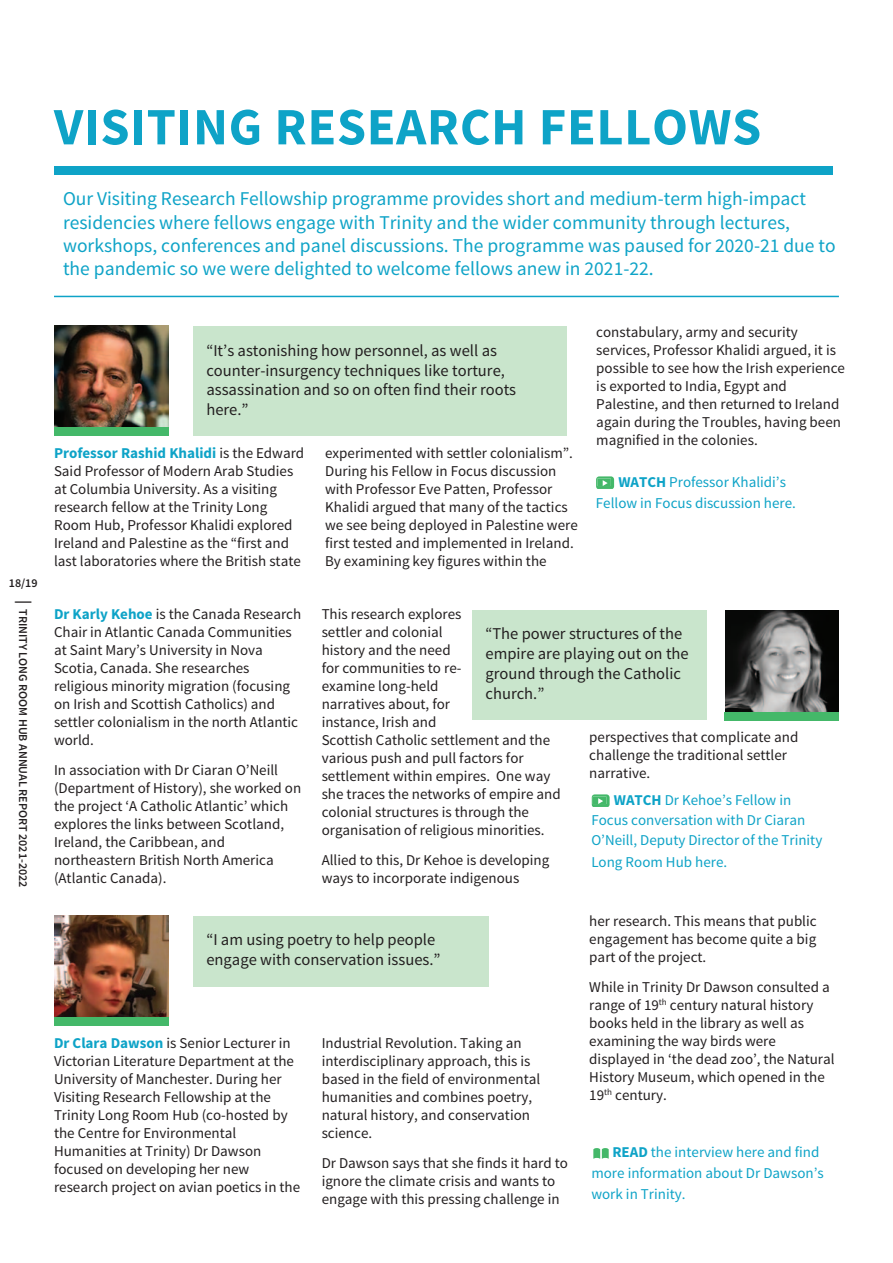
<style>
.page{position:relative;width:893px;height:1263px;background:#fff}
.page>*{position:absolute;margin:0;border:0;box-sizing:border-box;transform-origin:0 0}
.t1{font:700 52.5px "Source Sans Pro";letter-spacing:.015em;color:#0ea3c7}
.t2{font:19.5px/23.4px "Source Sans Pro";color:#0ea3c7}
.t3{font:16.5px/19.8px "Source Sans Pro";color:#231f20}
.t4{font:15px/18px "Source Sans Pro";color:#231f20}
.t5{font:15px/20.7px "Source Sans Pro";color:#0ea3c7}
.t6{font:600 12px "Source Sans Pro";color:#231f20}
.s1{font-size:16.5px}
.s2{font-weight:700;color:#0ea3c7}
.s3{font-weight:700}
</style>
<div class="page">
<hr style="left:54px;top:296px;width:784px;height:1px;background:#0ea3c7">
<div style="left:54px;top:166px;width:778px;height:10px;background:#0ea3c7"></div>
<img style="left:54px;top:326px;width:114px;height:102px">
<div style="left:54px;top:428px;width:114px;height:8px;background:#44b869"></div>
<div style="left:194px;top:327px;width:373px;height:109px;background:#c9e5cc"></div>
<img style="left:54px;top:915px;width:114px;height:102px">
<div style="left:54px;top:1017px;width:114px;height:9px;background:#44b869"></div>
<div style="left:194px;top:916px;width:295px;height:70px;background:#c9e5cc"></div>
<img style="left:725px;top:610px;width:113px;height:102px">
<div style="left:724px;top:712px;width:114px;height:10px;background:#44b869"></div>
<div style="left:472px;top:610px;width:234px;height:110px;background:#c9e5cc"></div>
<svg style="left:596px;top:476px;width:18px;height:13px"></svg>
<svg style="left:591px;top:794px;width:18px;height:13px"></svg>
<svg style="left:593px;top:1148px;width:15px;height:11px"></svg>
<p class="t1" style="left:54px;top:108px;width:708px">VISITING RESEARCH FELLOWS</p>
<p class="t2" style="left:63px;top:189px;width:774px">Our Visiting Research Fellowship programme provides short and medium-term high-impact residencies where fellows engage with Trinity and the wider community through lectures, workshops, conferences and panel discussions. The programme was paused for 2020-21 due to the pandemic so we were delighted to welcome fellows anew in 2021-22.</p>
<p class="t6" style="left:9px;top:575px;width:30px">18/19</p>
<p class="t6" style="left:30px;top:600px;width:289px;rotate:90deg"><span class="s1">|</span> TRINITY LONG ROOM HUB ANNUAL REPORT 2021-2022</p>
<p class="t3" style="left:206px;top:342px;width:311px">“It’s astonishing how personnel, as well as counter-insurgency techniques like torture, assassination and so on often find their roots here.”</p>
<p class="t4" style="left:54px;top:446px;width:252px"><span class="s2">Professor Rashid Khalidi</span> is the Edward Said Professor of Modern Arab Studies at Columbia University. As a visiting research fellow at the Trinity Long Room Hub, Professor Khalidi explored Ireland and Palestine as the “first and last laboratories where the British state</p>
<p class="t4" style="left:325px;top:446px;width:254px">experimented with settler colonialism”.<br>During his Fellow in Focus discussion with Professor Eve Patten, Professor Khalidi argued that many of the tactics we see being deployed in Palestine were first tested and implemented in Ireland.<br>By examining key figures within the</p>
<p class="t4" style="left:596px;top:324px;width:250px">constabulary, army and security services, Professor Khalidi argued, it is possible to see how the Irish experience is exported to India, Egypt and Palestine, and then returned to Ireland again during the Troubles, having been magnified in the colonies.</p>
<p class="t5" style="left:596px;top:472px;width:201px;line-height:21.5px;text-indent:22px"><span class="s3">WATCH</span> Professor Khalidi’s<br>Fellow in Focus discussion here.</p>
<p class="t4" style="left:54px;top:606px;width:249px"><span class="s2">Dr Karly Kehoe</span> is the Canada Research Chair in Atlantic Canada Communities at Saint Mary’s University in Nova Scotia, Canada. She researches religious minority migration (focusing on Irish and Scottish Catholics) and settler colonialism in the north Atlantic world.</p>
<p class="t4" style="left:54px;top:762px;width:249px">In association with Dr Ciaran O’Neill (Department of History), she worked on the project ‘A Catholic Atlantic’ which explores the links between Scotland, Ireland, the Caribbean, and northeastern British North America (Atlantic Canada).</p>
<p class="t4" style="left:322px;top:606px;width:241px">This research explores<br>settler and colonial<br>history and the need<br>for communities to re-<br>examine long-held<br>narratives about, for<br>instance, Irish and<br>Scottish Catholic settlement and the various push and pull factors for settlement within empires. One way she traces the networks of empire and colonial structures is through the organisation of religious minorities.</p>
<p class="t4" style="left:322px;top:852px;width:229px">Allied to this, Dr Kehoe is developing ways to incorporate indigenous</p>
<p class="t3" style="left:485px;top:625px;width:205px">“The power structures of the empire are playing out on the ground through the Catholic church.”</p>
<p class="t4" style="left:589px;top:729px;width:210px">perspectives that complicate and challenge the traditional settler narrative.</p>
<p class="t5" style="left:591px;top:791px;width:232px;text-indent:22px"><span class="s3">WATCH</span> Dr Kehoe’s Fellow in<br>Focus conversation with Dr Ciaran<br>O’Neill, Deputy Director of the Trinity<br>Long Room Hub here.</p>
<p class="t3" style="left:206px;top:931px;width:236px">“I am using poetry to help people engage with conservation issues.”</p>
<p class="t4" style="left:54px;top:1035px;width:248px"><span class="s2">Dr Clara Dawson</span> is Senior Lecturer in Victorian Literature Department at the University of Manchester. During her Visiting Research Fellowship at the Trinity Long Room Hub (co-hosted by the Centre for Environmental Humanities at Trinity) Dr Dawson focused on developing her new research project on avian poetics in the</p>
<p class="t4" style="left:322px;top:1035px;width:220px">Industrial Revolution. Taking an interdisciplinary approach, this is based in the field of environmental humanities and combines poetry, natural history, and conservation science.</p>
<p class="t4" style="left:322px;top:1155px;width:248px">Dr Dawson says that she finds it hard to ignore the climate crisis and wants to engage with this pressing challenge in</p>
<p class="t4" style="left:589px;top:914px;width:229px;text-align:justify">her research. This means that public engagement has become quite a big part of the project.</p>
<p class="t4" style="left:589px;top:980px;width:247px">While in Trinity Dr Dawson consulted a range of 19<sup>th</sup> century natural history books held in the library as well as examining the way birds were displayed in ‘the dead zoo’, the Natural<br>History Museum, which opened in the<br>19<sup>th</sup> century.</p>
<p class="t5" style="left:591px;top:1143px;width:234px;text-indent:21px"><span class="s3">READ</span> the interview here and find more information about Dr Dawson’s work in Trinity.</p>
</div>
